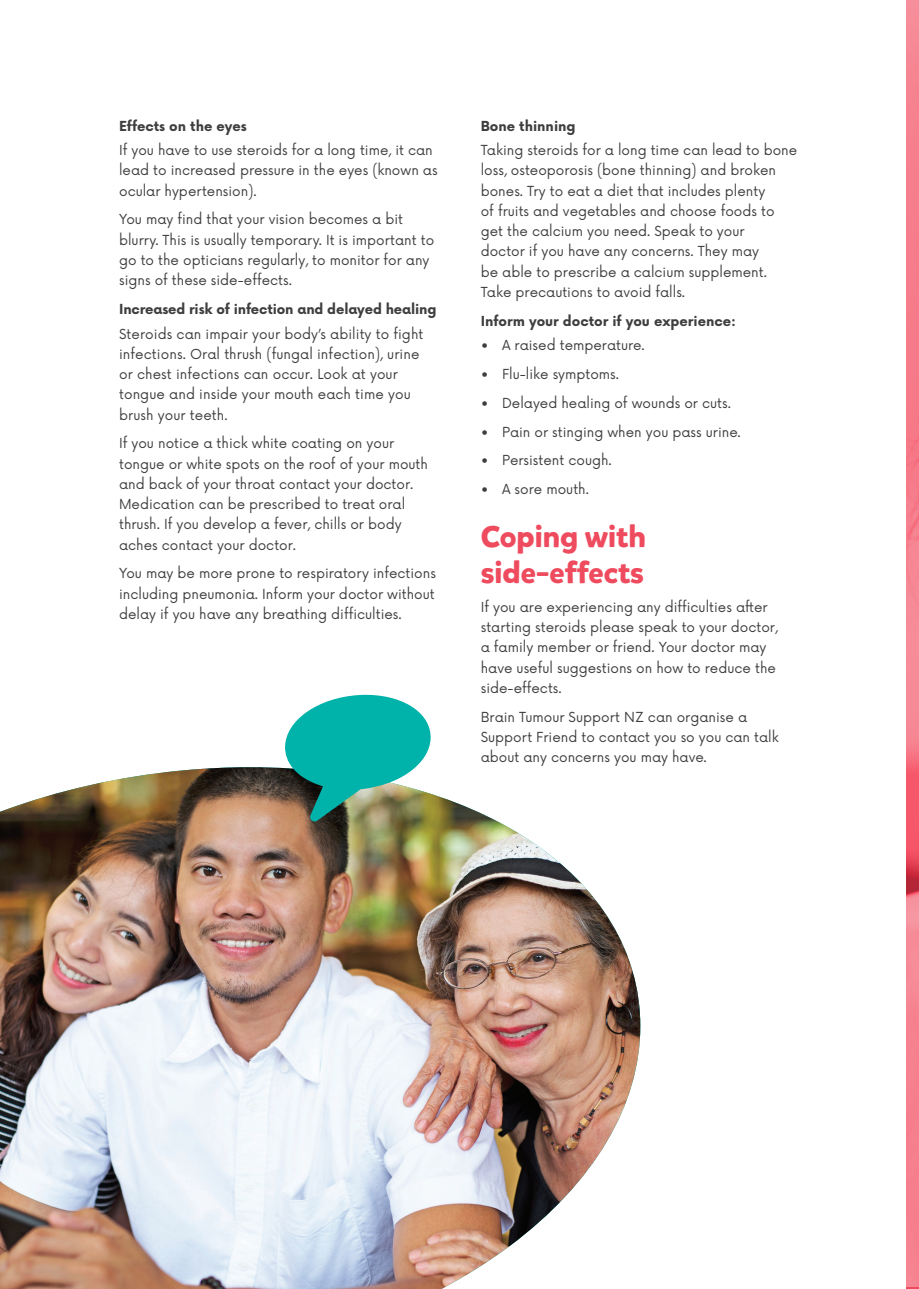
<style>
.page{position:relative;width:919px;height:1289px;background:#fff}
.page>*{position:absolute;margin:0;border:0;box-sizing:border-box;transform-origin:0 0}
.Sub_Heading{font:30px/36px "Mikado Bold DEMO";color:#ef4b5e}
.Body{font:13.5px/20.2px "Now";color:#3e3e3f}
.Sub_sub_sub_heading{font:700 13.5px "Now";color:#3e3e3f}
.s1{font-family:"Patagonia";font-weight:500}
</style>
<div class="page">
<img style="left:0;top:767px;width:640px;height:521px">
<img style="left:906px;top:0;width:12px;height:1286px">
<svg style="left:284px;top:694px;width:147px;height:128px;background:#41ad9e"></svg>
<p class="Sub_sub_sub_heading" style="left:119px;top:116px;width:129px">Effects on the eyes</p>
<p class="Body" style="left:119px;top:139px;width:320px">If you have to use steroids for a long time, it can lead to increased pressure in the eyes (known as ocular hypertension).</p>
<p class="Body" style="left:119px;top:208px;width:316px">You may find that your vision becomes a bit blurry. This is usually temporary. It is important to go to the opticians regularly, to monitor for any signs of these side-effects.</p>
<p class="Sub_sub_sub_heading" style="left:119px;top:299px;width:319px">Increased risk of infection and delayed healing</p>
<p class="Body" style="left:119px;top:322px;width:306px">Steroids can impair your body’s ability to fight infections. Oral thrush (fungal infection), urine or chest infections can occur. Look at your tongue and inside your mouth each time you brush your teeth.</p>
<p class="Body" style="left:119px;top:432px;width:310px">If you notice a thick white coating on your tongue or white spots on the roof of your mouth and back of your throat contact your doctor.<br>Medication can be prescribed to treat oral thrush. If you develop a fever, chills or body aches contact your doctor.</p>
<p class="Body" style="left:119px;top:562px;width:318px;text-align:justify">You may be more prone to respiratory infections including pneumonia. Inform your doctor without delay if you have any breathing difficulties.</p>
<p class="Sub_sub_sub_heading" style="left:480px;top:116px;width:96px">Bone thinning</p>
<p class="Body" style="left:480px;top:139px;width:318px">Taking steroids for a long time can lead to bone loss, osteoporosis (bone thinning) and broken bones. Try to eat a diet that includes plenty<br>of fruits and vegetables and choose foods to get the calcium you need. Speak to your<br>doctor if you have any concerns. They may<br>be able to prescribe a calcium supplement.<br>Take precautions to avoid falls.</p>
<p class="Sub_sub_sub_heading" style="left:480px;top:311px;width:257px">Inform your doctor if you experience:</p>
<p class="Body" style="left:480px;top:334px;width:165px">• A raised temperature.</p>
<p class="Body" style="left:480px;top:363px;width:140px">• Flu-like symptoms.</p>
<p class="Body" style="left:480px;top:392px;width:252px">• Delayed healing of wounds or cuts.</p>
<p class="Body" style="left:480px;top:420px;width:261px">• Pain or stinging when you pass urine.</p>
<p class="Body" style="left:480px;top:449px;width:132px">• Persistent cough.</p>
<p class="Body" style="left:480px;top:478px;width:110px">• A sore mouth.</p>
<p class="Sub_Heading" style="left:480px;top:521px;width:167px">Coping with side<span class="s1">-</span>effects</p>
<p class="Body" style="left:480px;top:596px;width:298px">If you are experiencing any difficulties after starting steroids please speak to your doctor, a family member or friend. Your doctor may have useful suggestions on how to reduce the side-effects.</p>
<p class="Body" style="left:480px;top:705px;width:299px">Brain Tumour Support NZ can organise a<br>Support Friend to contact you so you can talk about any concerns you may have.</p>
</div>
